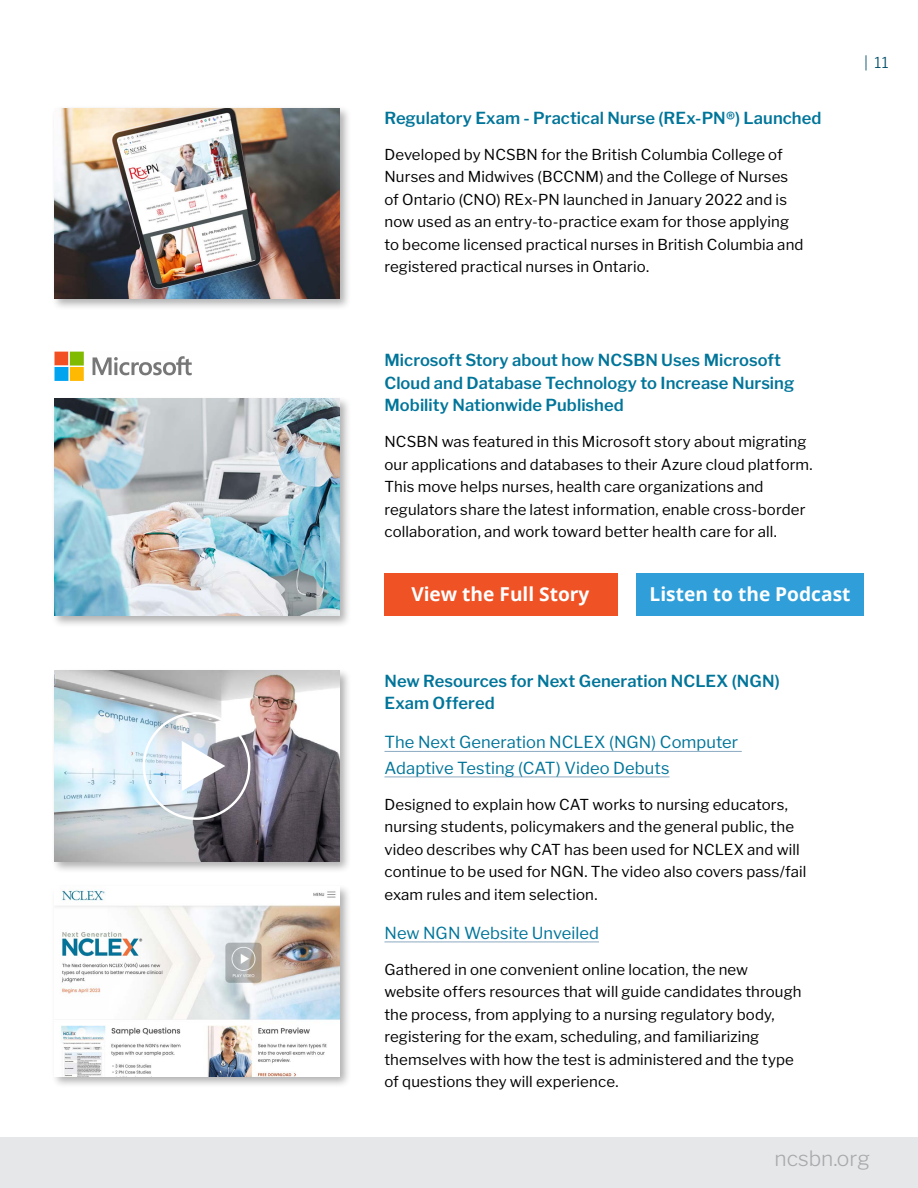
<style>
.page{position:relative;width:918px;height:1188px;background:#fff}
.page>*{position:absolute;margin:0;border:0;box-sizing:border-box;transform-origin:0 0}
.t1{font:300 21px "Libre Franklin";color:#a7a9ac}
.t2{font:700 19.2px "Open Sans";color:#fff}
.t3{font:600 16.5px/22.5px "Libre Franklin";letter-spacing:.005em;color:#00759a}
.t4{font:16.5px/25.5px "Libre Franklin";letter-spacing:.005em;color:#00759a}
.t5{font:15px/22.5px "Libre Franklin";letter-spacing:.01em;color:#000}
.t6{font:300 15px "Libre Franklin";color:#004e68}
</style>
<div class="page">
<div style="left:0;top:1137px;width:918px;height:51px;background:#e6e7e8"></div>
<div style="left:51px;top:105px;width:301px;height:205px;background:#000;opacity:.31"></div>
<img style="left:54px;top:108px;width:285px;height:190px">
<div style="left:51px;top:396px;width:301px;height:232px;background:#000;opacity:.31"></div>
<img style="left:54px;top:399px;width:285px;height:217px">
<svg style="left:54px;top:352px;width:138px;height:29px"></svg>
<div style="left:384px;top:573px;width:234px;height:43px;background:#ef5225"></div>
<div style="left:636px;top:573px;width:228px;height:43px;background:#309fd9"></div>
<hr style="left:384px;top:751px;width:358px;height:1px;background:#8baac3">
<hr style="left:384px;top:777px;width:286px;height:1px;background:#8baac3">
<hr style="left:384px;top:942px;width:215px;height:1px;background:#8baac3">
<div style="left:51px;top:883px;width:301px;height:206px;background:#000;opacity:.31"></div>
<img style="left:54px;top:886px;width:285px;height:190px">
<div style="left:51px;top:668px;width:301px;height:205px;background:#000;opacity:.31"></div>
<img style="left:54px;top:671px;width:285px;height:190px">
<svg style="left:182px;top:741px;width:43px;height:50px"></svg>
<div style="left:143px;top:712px;width:107px;height:108px;border:2px solid #fff;border-radius:50%"></div>
<p class="t3" style="left:384px;top:107px;width:439px">Regulatory Exam - Practical Nurse (REx-PN®) Launched</p>
<p class="t5" style="left:384px;top:143px;width:421px">Developed by NCSBN for the British Columbia College of Nurses and Midwives (BCCNM) and the College of Nurses of Ontario (CNO) REx-PN launched in January 2022 and is now used as an entry-to-practice exam for those applying to become licensed practical nurses in British Columbia and registered practical nurses in Ontario.</p>
<p class="t6" style="left:864px;top:54px;width:26px">| 11</p>
<p class="t3" style="left:384px;top:349px;width:411px">Microsoft Story about how NCSBN Uses Microsoft<br>Cloud and Database Technology to Increase Nursing<br>Mobility Nationwide Published</p>
<p class="t5" style="left:384px;top:431px;width:430px">NCSBN was featured in this Microsoft story about migrating our applications and databases to their Azure cloud platform.<br>This move helps nurses, health care organizations and regulators share the latest information, enable cross-border collaboration, and work toward better health care for all.</p>
<p class="t2" style="left:411px;top:581px;width:180px">View the Full Story</p>
<p class="t2" style="left:650px;top:581px;width:202px">Listen to the Podcast</p>
<p class="t3" style="left:384px;top:670px;width:397px">New Resources for Next Generation NCLEX (NGN)<br>Exam Offered</p>
<p class="t4" style="left:384px;top:730px;width:355px">The Next Generation NCLEX (NGN) Computer<br>Adaptive Testing (CAT) Video Debuts</p>
<p class="t5" style="left:384px;top:793px;width:424px">Designed to explain how CAT works to nursing educators, nursing students, policymakers and the general public, the video describes why CAT has been used for NCLEX and will continue to be used for NGN. The video also covers pass/fail exam rules and item selection.</p>
<p class="t4" style="left:384px;top:920px;width:216px">New NGN Website Unveiled</p>
<p class="t5" style="left:384px;top:958px;width:419px">Gathered in one convenient online location, the new website offers resources that will guide candidates through the process, from applying to a nursing regulatory body, registering for the exam, scheduling, and familiarizing themselves with how the test is administered and the type of questions they will experience.</p>
<h1 class="t1" style="left:774px;top:1145px;width:97px">ncsbn.org</h1>
</div>
